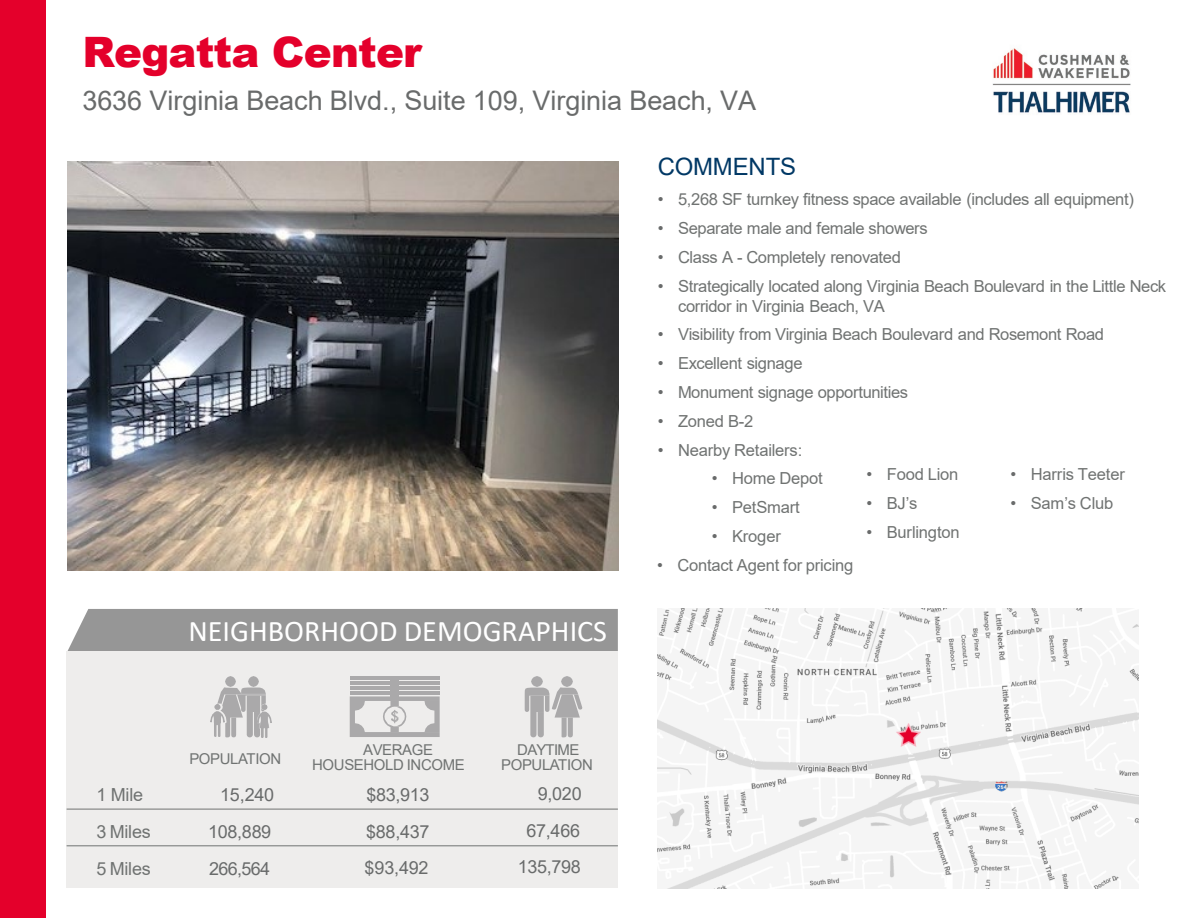
<style>
.page{position:relative;width:1188px;height:918px;background:#fff}
.page>*{position:absolute;margin:0;border:0;box-sizing:border-box;transform-origin:0 0}
.t1{font:900 42px "Arial";letter-spacing:-.02em;color:#e4002b}
.t2{font:30px "Calibri";color:#fff}
.t3{font:27px "Arial";color:#696b6b}
.t4{font:24px "Arial";letter-spacing:-.01em;color:#003865}
.t5{font:18px "Arial";letter-spacing:-.015em;color:#696b6b}
.t6{font:18px "Arial";letter-spacing:-.01em;color:#707372}
.t7{font:16.5px/19.8px "Arial";letter-spacing:-.025em;color:#707372}
.t8{font:15px/15.1px "Arial";letter-spacing:-.025em;color:#707372}
.s1{color:#696b6b}
</style>
<div class="page">
<img style="left:992px;top:48px;width:139px;height:65px">
<img style="left:68px;top:162px;width:550px;height:408px">
<div style="left:67px;top:609px;width:551px;height:43px;background:#969696"></div>
<div style="left:67px;top:652px;width:551px;height:236px;background:#eeedec"></div>
<hr style="left:67px;top:809px;width:551px;height:1px;background:#707372">
<hr style="left:67px;top:846px;width:551px;height:1px;background:#707372">
<svg style="left:525px;top:676px;width:57px;height:61px"></svg>
<hr style="left:350px;top:676px;width:90px;height:3px;background:#aaa9aa">
<svg style="left:350px;top:679px;width:90px;height:58px"></svg>
<img style="left:210px;top:704px;width:7px;height:33px">
<svg style="left:217px;top:676px;width:49px;height:61px"></svg>
<img style="left:258px;top:704px;width:14px;height:33px">
<div style="left:0;top:0;width:45px;height:918px;background:#e4002b"></div>
<img style="left:657px;top:609px;width:481px;height:279px">
<h1 class="t1" style="left:82px;top:22px;width:341px">Regatta Center</h1>
<h3 class="t3" style="left:82px;top:82px;width:675px">3636 Virginia Beach Blvd., Suite 109, Virginia Beach, VA</h3>
<p class="t2" style="left:188px;top:610px;width:420px">NEIGHBORHOOD DEMOGRAPHICS</p>
<p class="t6" style="left:97px;top:783px;width:48px">1 Mile</p>
<p class="t6" style="left:97px;top:819px;width:56px">3 Miles</p>
<p class="t6" style="left:97px;top:856px;width:56px">5 Miles</p>
<p class="t8" style="left:189px;top:751px;width:93px">POPULATION</p>
<p class="t5" style="left:220px;top:783px;width:56px">15,240</p>
<p class="t5" style="left:208px;top:819px;width:65px">108,889</p>
<p class="t5" style="left:209px;top:856px;width:63px">266,564</p>
<p class="t8" style="left:312px;top:742px;width:154px;text-indent:51px">AVERAGE<br>HOUSEHOLD INCOME</p>
<p class="t5" style="left:366px;top:782px;width:65px">$83,913</p>
<p class="t5" style="left:366px;top:819px;width:65px">$88,437</p>
<p class="t5" style="left:365px;top:856px;width:66px">$93,492</p>
<p class="t8" style="left:501px;top:742px;width:93px;text-align:center">DAYTIME<br>POPULATION</p>
<p class="t5" style="left:538px;top:781px;width:45px">9,020</p>
<p class="t5" style="left:527px;top:818px;width:55px">67,466</p>
<p class="t5" style="left:518px;top:855px;width:65px">135,798</p>
<p class="t4" style="left:658px;top:150px;width:140px">COMMENTS</p>
<p class="t7" style="left:658px;top:190px;width:478px"><span class="s1">•</span> 5,268 SF turnkey fitness space available (includes all equipment)</p>
<p class="t7" style="left:658px;top:218px;width:271px"><span class="s1">•</span> Separate male and female showers</p>
<p class="t7" style="left:658px;top:247px;width:245px"><span class="s1">•</span> Class A - Completely renovated</p>
<p class="t7" style="left:678px;top:276px;width:490px;text-indent:-20px"><span class="s1">•</span> Strategically located along Virginia Beach Boulevard in the Little Neck corridor in Virginia Beach, VA</p>
<p class="t7" style="left:658px;top:325px;width:448px"><span class="s1">•</span> Visibility from Virginia Beach Boulevard and Rosemont Road</p>
<p class="t7" style="left:658px;top:353px;width:146px"><span class="s1">•</span> Excellent signage</p>
<p class="t7" style="left:658px;top:382px;width:252px"><span class="s1">•</span> Monument signage opportunities</p>
<p class="t7" style="left:658px;top:411px;width:97px"><span class="s1">•</span> Zoned B-2</p>
<p class="t7" style="left:658px;top:440px;width:146px"><span class="s1">•</span> Nearby Retailers:</p>
<p class="t7" style="left:712px;top:469px;width:113px"><span class="s1">•</span> Home Depot</p>
<p class="t7" style="left:712px;top:497px;width:89px"><span class="s1">•</span> PetSmart</p>
<p class="t7" style="left:712px;top:526px;width:71px"><span class="s1">•</span> Kroger</p>
<p class="t7" style="left:657px;top:555px;width:198px"><span class="s1">•</span> Contact Agent for pricing</p>
<p class="t7" style="left:867px;top:465px;width:93px"><span class="s1">•</span> Food Lion</p>
<p class="t7" style="left:867px;top:493px;width:52px"><span class="s1">•</span> BJ’s</p>
<p class="t7" style="left:867px;top:522px;width:95px"><span class="s1">•</span> Burlington</p>
<p class="t7" style="left:1011px;top:465px;width:116px"><span class="s1">•</span> Harris Teeter</p>
<p class="t7" style="left:1011px;top:493px;width:104px"><span class="s1">•</span> Sam’s Club</p>
</div>
